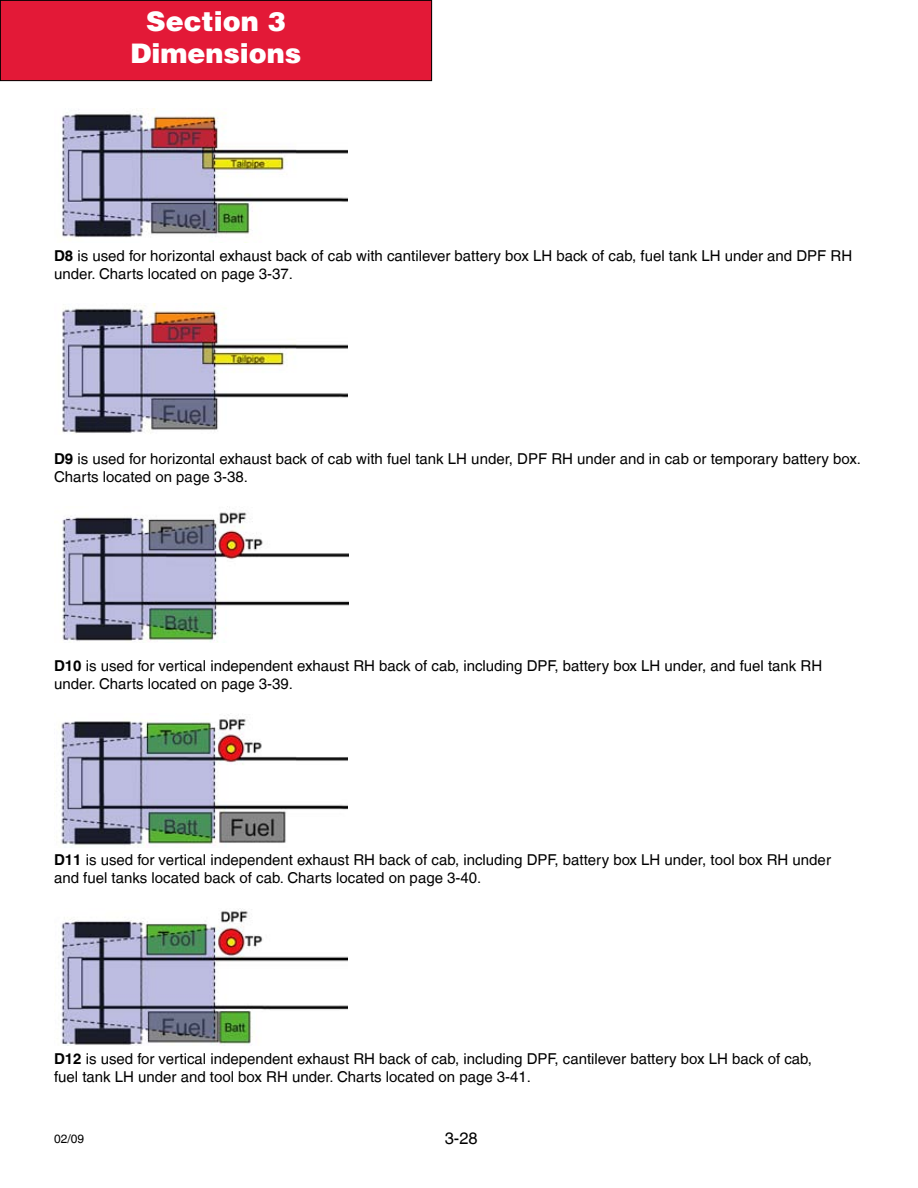
<style>
.page{position:relative;width:918px;height:1188px;background:#fff}
.page>*{position:absolute;margin:0;border:0;box-sizing:border-box;transform-origin:0 0}
.t1{font:900 27px/32.4px "Helvetica LT";color:#fff;text-align:center}
.t2{font:16.5px "Helvetica LT";color:#000}
.t3{font:15px/18px "Helvetica LT";color:#000}
.t4{font:12px "Helvetica LT";color:#000}
.s1{font-weight:700}
</style>
<div class="page">
<div style="left:0;top:0;width:432px;height:81px;background:#e31937"></div>
<div style="left:0;top:0;width:432px;height:81px;border:1px solid #000"></div>
<img style="left:62px;top:108px;width:285px;height:135px">
<img style="left:62px;top:303px;width:286px;height:131px">
<img style="left:62px;top:506px;width:286px;height:136px">
<img style="left:54px;top:715px;width:293px;height:131px">
<img style="left:61px;top:909px;width:286px;height:137px">
<h1 class="t1" style="left:130px;top:4px;width:173px">Section 3<br>Dimensions</h1>
<p class="t3" style="left:54px;top:246px;width:800px"><span class="s1">D8</span> is used for horizontal exhaust back of cab with cantilever battery box LH back of cab, fuel tank LH under and DPF RH under. Charts located on page 3-37.</p>
<p class="t3" style="left:54px;top:449px;width:806px"><span class="s1">D9</span> is used for horizontal exhaust back of cab with fuel tank LH under, DPF RH under and in cab or temporary battery box.<br>Charts located on page 3-38.</p>
<p class="t3" style="left:54px;top:657px;width:770px"><span class="s1">D10</span> is used for vertical independent exhaust RH back of cab, including DPF, battery box LH under, and fuel tank RH under. Charts located on page 3-39.</p>
<p class="t3" style="left:54px;top:851px;width:778px"><span class="s1">D11</span> is used for vertical independent exhaust RH back of cab, including DPF, battery box LH under, tool box RH under and fuel tanks located back of cab. Charts located on page 3-40.</p>
<p class="t3" style="left:54px;top:1049px;width:760px"><span class="s1">D12</span> is used for vertical independent exhaust RH back of cab, including DPF, cantilever battery box LH back of cab, fuel tank LH under and tool box RH under. Charts located on page 3-41.</p>
<p class="t4" style="left:54px;top:1131px;width:32px">02/09</p>
<p class="t2" style="left:445px;top:1129px;width:35px">3-28</p>
</div>
